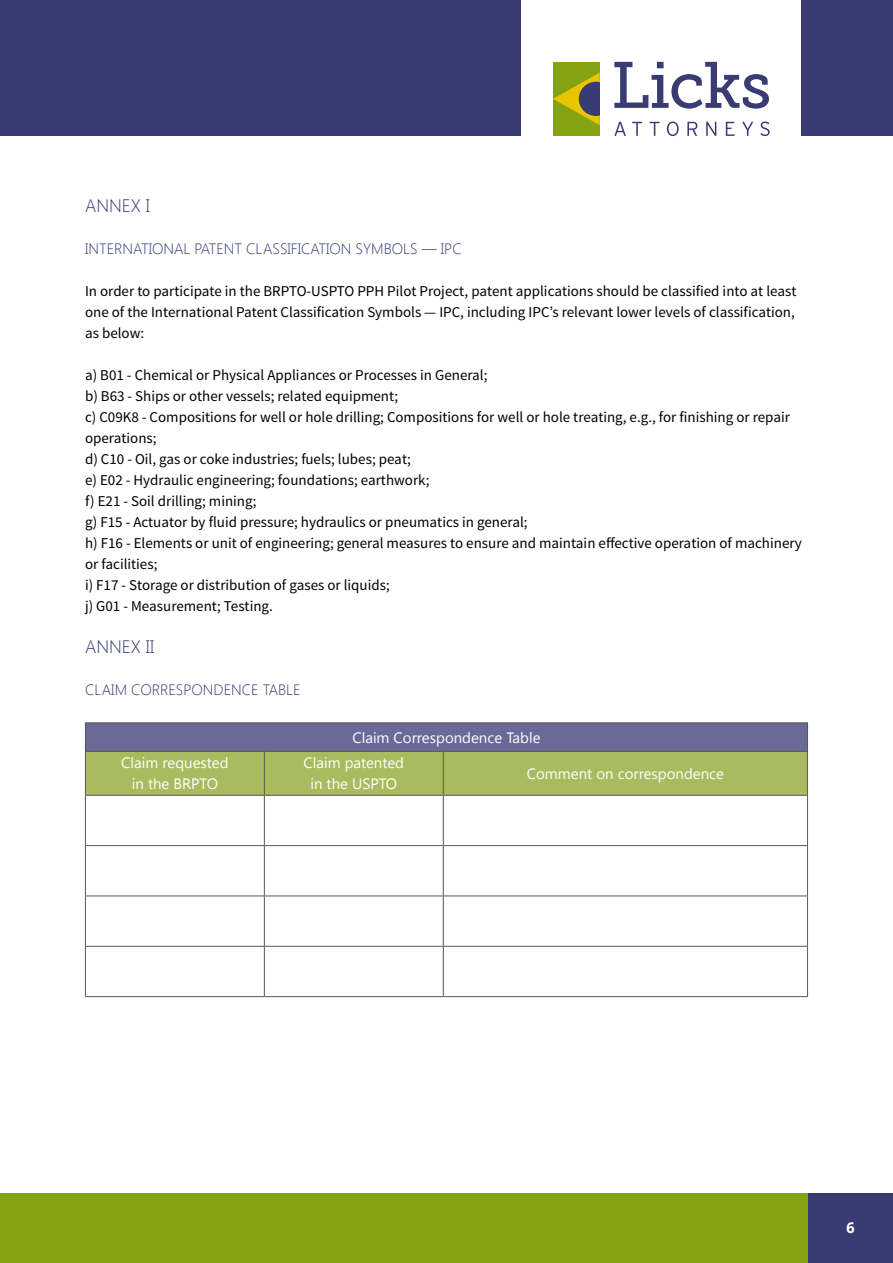
<style>
.page{position:relative;width:893px;height:1263px;background:#fff}
.page>*{position:absolute;margin:0;border:0;box-sizing:border-box;transform-origin:0 0}
.t1{font:300 18px "Segoe UI";color:#383c72}
.t2{font:15px/21px "Source Sans Pro";color:#000;text-align:justify}
.t3{font:15px/21px "Segoe UI";color:#fff;text-align:center}
.t4{font:300 15px "Segoe UI";color:#383c72}
.t5{font:700 15px "Segoe UI";color:#fff}
</style>
<div class="page">
<div style="left:0;top:1193px;width:893px;height:70px;background:#84a214"></div>
<div style="left:808px;top:1193px;width:85px;height:70px;background:#383c72"></div>
<svg style="left:614px;top:122px;width:12px;height:14px"></svg>
<svg style="left:632px;top:122px;width:10px;height:14px"></svg>
<svg style="left:650px;top:122px;width:9px;height:14px"></svg>
<svg style="left:667px;top:122px;width:12px;height:14px"></svg>
<svg style="left:687px;top:122px;width:10px;height:14px"></svg>
<svg style="left:706px;top:122px;width:10px;height:14px"></svg>
<svg style="left:726px;top:122px;width:9px;height:14px"></svg>
<svg style="left:742px;top:122px;width:11px;height:14px"></svg>
<svg style="left:760px;top:122px;width:10px;height:14px"></svg>
<svg style="left:614px;top:62px;width:155px;height:47px"></svg>
<div style="left:553px;top:62px;width:47px;height:74px;background:#84a214"></div>
<svg style="left:553px;top:73px;width:47px;height:52px"></svg>
<div style="left:0;top:0;width:521px;height:136px;background:#383c72"></div>
<div style="left:801px;top:0;width:92px;height:136px;background:#383c72"></div>
<hr style="left:85px;top:722px;width:179px;height:1px;background:#575756">
<hr style="left:264px;top:722px;width:179px;height:1px;background:#575756">
<hr style="left:443px;top:722px;width:365px;height:1px;background:#575756">
<svg style="left:85px;top:723px;width:723px;height:72px;background:#8f9a74"></svg>
<hr style="left:85px;top:751px;width:179px;height:1px;background:#575756">
<hr style="left:85px;top:752px;width:1px;height:43px;background:#575756">
<hr style="left:264px;top:751px;width:179px;height:1px;background:#575756">
<hr style="left:264px;top:752px;width:1px;height:43px;background:#575756">
<hr style="left:443px;top:751px;width:365px;height:1px;background:#575756">
<hr style="left:443px;top:752px;width:1px;height:43px;background:#575756">
<hr style="left:807px;top:752px;width:1px;height:43px;background:#575756">
<hr style="left:85px;top:795px;width:179px;height:1px;background:#575756">
<hr style="left:85px;top:796px;width:1px;height:49px;background:#575756">
<hr style="left:264px;top:795px;width:179px;height:1px;background:#575756">
<hr style="left:264px;top:796px;width:1px;height:49px;background:#575756">
<hr style="left:443px;top:795px;width:365px;height:1px;background:#575756">
<hr style="left:443px;top:796px;width:1px;height:49px;background:#575756">
<hr style="left:807px;top:796px;width:1px;height:49px;background:#575756">
<hr style="left:85px;top:845px;width:179px;height:1px;background:#575756">
<hr style="left:85px;top:846px;width:1px;height:49px;background:#575756">
<hr style="left:264px;top:845px;width:179px;height:1px;background:#575756">
<hr style="left:264px;top:846px;width:1px;height:49px;background:#575756">
<hr style="left:443px;top:845px;width:365px;height:1px;background:#575756">
<hr style="left:443px;top:846px;width:1px;height:49px;background:#575756">
<hr style="left:807px;top:846px;width:1px;height:49px;background:#575756">
<hr style="left:85px;top:895px;width:179px;height:1px;background:#575756">
<hr style="left:85px;top:896px;width:1px;height:50px;background:#575756">
<hr style="left:264px;top:895px;width:179px;height:1px;background:#575756">
<hr style="left:264px;top:896px;width:1px;height:50px;background:#575756">
<hr style="left:443px;top:895px;width:365px;height:1px;background:#575756">
<hr style="left:443px;top:896px;width:1px;height:50px;background:#575756">
<hr style="left:807px;top:896px;width:1px;height:50px;background:#575756">
<hr style="left:85px;top:946px;width:179px;height:1px;background:#575756">
<hr style="left:85px;top:947px;width:1px;height:49px;background:#575756">
<hr style="left:264px;top:946px;width:179px;height:1px;background:#575756">
<hr style="left:264px;top:947px;width:1px;height:49px;background:#575756">
<hr style="left:443px;top:946px;width:365px;height:1px;background:#575756">
<hr style="left:443px;top:947px;width:1px;height:49px;background:#575756">
<hr style="left:807px;top:947px;width:1px;height:49px;background:#575756">
<hr style="left:85px;top:996px;width:179px;height:1px;background:#575756">
<hr style="left:264px;top:996px;width:179px;height:1px;background:#575756">
<hr style="left:443px;top:996px;width:365px;height:1px;background:#575756">
<p class="t1" style="left:85px;top:194px;width:66px">ANNEX I</p>
<p class="t4" style="left:85px;top:239px;width:378px">INTERNATIONAL PATENT CLASSIFICATION SYMBOLS — IPC</p>
<p class="t2" style="left:85px;top:281px;width:713px">In order to participate in the BRPTO-USPTO PPH Pilot Project, patent applications should be classified into at least one of the International Patent Classification Symbols — IPC, including IPC’s relevant lower levels of classification, as below:</p>
<p class="t2" style="left:85px;top:365px;width:718px;text-align:left">a) B01 - Chemical or Physical Appliances or Processes in General;<br>b) B63 - Ships or other vessels; related equipment;<br>c) C09K8 - Compositions for well or hole drilling; Compositions for well or hole treating, e.g., for finishing or repair operations;<br>d) C10 - Oil, gas or coke industries; fuels; lubes; peat;<br>e) E02 - Hydraulic engineering; foundations; earthwork;<br>f) E21 - Soil drilling; mining;<br>g) F15 - Actuator by fluid pressure; hydraulics or pneumatics in general;<br>h) F16 - Elements or unit of engineering; general measures to ensure and maintain effective operation of machinery or facilities;<br>i) F17 - Storage or distribution of gases or liquids;<br>j) G01 - Measurement; Testing.</p>
<p class="t1" style="left:85px;top:635px;width:71px">ANNEX II</p>
<p class="t4" style="left:85px;top:680px;width:217px">CLAIM CORRESPONDENCE TABLE</p>
<p class="t3" style="left:352px;top:726px;width:190px">Claim Correspondence Table</p>
<p class="t3" style="left:121px;top:752px;width:109px">Claim requested in the BRPTO</p>
<p class="t3" style="left:304px;top:752px;width:102px">Claim patented in the USPTO</p>
<p class="t3" style="left:527px;top:762px;width:199px">Comment on correspondence</p>
<p class="t5" style="left:846px;top:1217px;width:10px">6</p>
</div>
